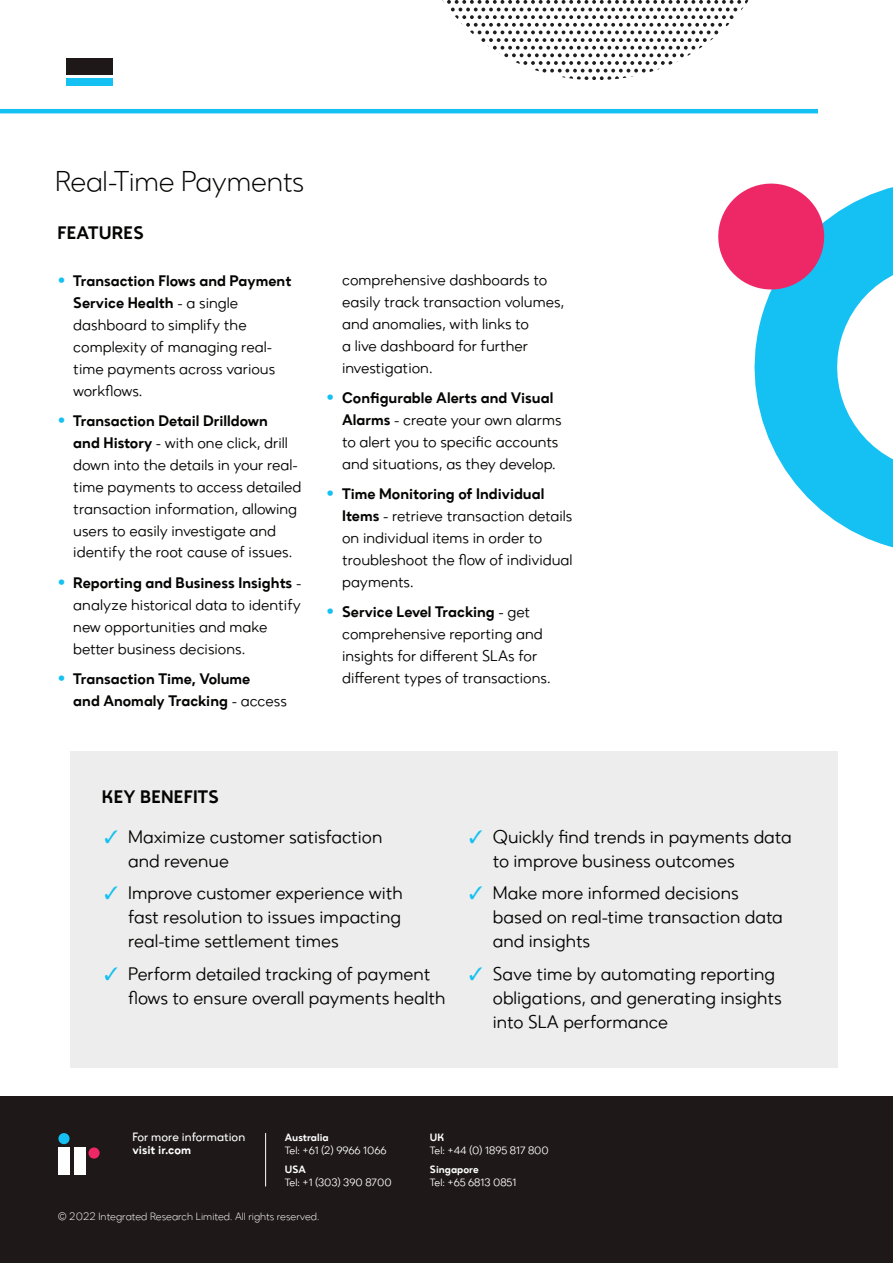
<style>
.page{position:relative;width:893px;height:1263px;background:#fff}
.page>*{position:absolute;margin:0;border:0;box-sizing:border-box;transform-origin:0 0}
.t1{font:28.5px "Zirkel Regular 4";letter-spacing:-.01em;color:#040503}
.t2{font:18px/24px "Zirkel";color:#040503}
.t3{font:18px "Zirkel Regular 5";letter-spacing:.01em;color:#040503}
.t4{font:15.15px/21.9px "Zirkel";color:#040503}
.t5{font:15.15px/21.9px "Zirkel Regular 5";color:#040503}
.t6{font:12px "Zirkel Regular 2";color:#fff}
.t7{font:12px "Zirkel Regular 5";color:#fff}
.t8{font:10.5px "Zirkel";color:#fff}
.t9{font:10.5px "Zirkel Regular 4";color:#fff}
.t10{font:10.5px "Zirkel Regular 5";color:#fff}
.s1{font-family:"Zirkel";font-size:34.5px;color:#15c0f2}
.s2{font-family:"Zirkel"}
.s3{font-family:"Zirkel Regular 5"}
.s4{color:#15c0f2}
</style>
<div class="page">
<div style="left:70px;top:751px;width:768px;height:317px;background:#ecedec"></div>
<svg style="left:442px;top:0;width:307px;height:80px"></svg>
<div style="left:0;top:1097px;width:893px;height:166px;background:#1e1819"></div>
<div style="left:58px;top:1133px;width:12px;height:11px;background:#15c0f2;border-radius:50%"></div>
<div style="left:88px;top:1147px;width:12px;height:11px;background:#ee2767;border-radius:50%"></div>
<div style="left:58px;top:1147px;width:12px;height:28px;background:#fff"></div>
<div style="left:74px;top:1147px;width:11px;height:28px;background:#fff"></div>
<hr style="left:265px;top:1133px;width:1px;height:53px;background:#fff">
<hr style="left:0;top:109px;width:818px;height:4px;background:#15c0f2">
<div style="left:67px;top:78px;width:46px;height:8px;background:#15c0f2"></div>
<div style="left:67px;top:58px;width:46px;height:17px;background:#1e1819"></div>
<svg style="left:680px;top:108px;width:213px;height:440px"></svg>
<svg style="left:713px;top:178px;width:117px;height:117px"></svg>
<h1 class="t1" style="left:55px;top:165px;width:251px">Real-Time Payments</h1>
<p class="t3" style="left:57px;top:222px;width:88px">FEATURES</p>
<p class="t5" style="left:73px;top:270px;width:220px;text-indent:-16px"><span class="s1">•</span> Transaction Flows and Payment<br>Service Health <span class="s2">- a single</span></p>
<p class="t4" style="left:73px;top:314px;width:203px">dashboard to simplify the complexity of managing real&shy;time payments across various workflows.</p>
<p class="t5" style="left:57px;top:410px;width:212px"><span class="s1">•</span> Transaction Detail Drilldown</p>
<p class="t4" style="left:73px;top:432px;width:230px"><span class="s3">and History</span> - with one click, drill down into the details in your real&shy;time payments to access detailed transaction information, allowing users to easily investigate and identify the root cause of issues.</p>
<p class="t5" style="left:57px;top:571px;width:246px"><span class="s1">•</span> Reporting and Business Insights <span class="s2">-</span></p>
<p class="t4" style="left:73px;top:593px;width:229px">analyze historical data to identify new opportunities and make better business decisions.</p>
<p class="t5" style="left:73px;top:668px;width:215px;text-indent:-16px"><span class="s1">•</span> Transaction Time, Volume<br>and Anomaly Tracking <span class="s2">- access</span></p>
<p class="t4" style="left:342px;top:269px;width:224px">comprehensive dashboards to easily track transaction volumes, and anomalies, with links to<br>a live dashboard for further investigation.</p>
<p class="t5" style="left:326px;top:387px;width:229px"><span class="s1">•</span> Configurable Alerts and Visual</p>
<p class="t4" style="left:342px;top:409px;width:221px"><span class="s3">Alarms</span> - create your own alarms to alert you to specific accounts and situations, as they develop.</p>
<p class="t5" style="left:326px;top:483px;width:220px"><span class="s1">•</span> Time Monitoring of Individual</p>
<p class="t4" style="left:342px;top:505px;width:232px"><span class="s3">Items</span> - retrieve transaction details on individual items in order to troubleshoot the flow of individual payments.</p>
<p class="t5" style="left:326px;top:601px;width:206px"><span class="s1">•</span> Service Level Tracking <span class="s2">- get</span></p>
<p class="t4" style="left:342px;top:623px;width:210px">comprehensive reporting and insights for different SLAs for different types of transactions.</p>
<p class="t3" style="left:102px;top:786px;width:118px">KEY BENEFITS</p>
<p class="t2" style="left:128px;top:824px;width:256px;text-indent:-24px"><span class="s4">✓</span> Maximize customer satisfaction and revenue</p>
<p class="t2" style="left:128px;top:881px;width:276px;text-align:justify;text-indent:-24px"><span class="s4">✓</span> Improve customer experience with fast resolution to issues impacting real-time settlement times</p>
<p class="t2" style="left:128px;top:961px;width:319px;text-indent:-24px"><span class="s4">✓</span> Perform detailed tracking of payment flows to ensure overall payments health</p>
<p class="t2" style="left:493px;top:824px;width:300px;text-indent:-24px"><span class="s4">✓</span> Quickly find trends in payments data to improve business outcomes</p>
<p class="t2" style="left:493px;top:881px;width:292px;text-indent:-24px"><span class="s4">✓</span> Make more informed decisions based on real-time transaction data and insights</p>
<p class="t2" style="left:493px;top:961px;width:290px;text-indent:-24px"><span class="s4">✓</span> Save time by automating reporting obligations, and generating insights into SLA performance</p>
<p class="t6" style="left:132px;top:1129px;width:114px">For more information</p>
<p class="t7" style="left:132px;top:1142px;width:60px">visit ir.com</p>
<p class="t10" style="left:285px;top:1131px;width:45px">Australia</p>
<p class="t8" style="left:285px;top:1144px;width:103px">Tel: +61 (2) 9966 1066</p>
<p class="t10" style="left:285px;top:1163px;width:22px">USA</p>
<p class="t8" style="left:285px;top:1176px;width:108px">Tel: +1 (303) 390 8700</p>
<p class="t9" style="left:58px;top:1210px;width:263px">© 2022 Integrated Research Limited. All rights reserved.</p>
<p class="t10" style="left:430px;top:1131px;width:16px">UK</p>
<p class="t8" style="left:430px;top:1144px;width:120px">Tel: +44 (0) 1895 817 800</p>
<p class="t10" style="left:430px;top:1163px;width:50px">Singapore</p>
<p class="t8" style="left:430px;top:1176px;width:88px">Tel: +65 6813 0851</p>
</div>
